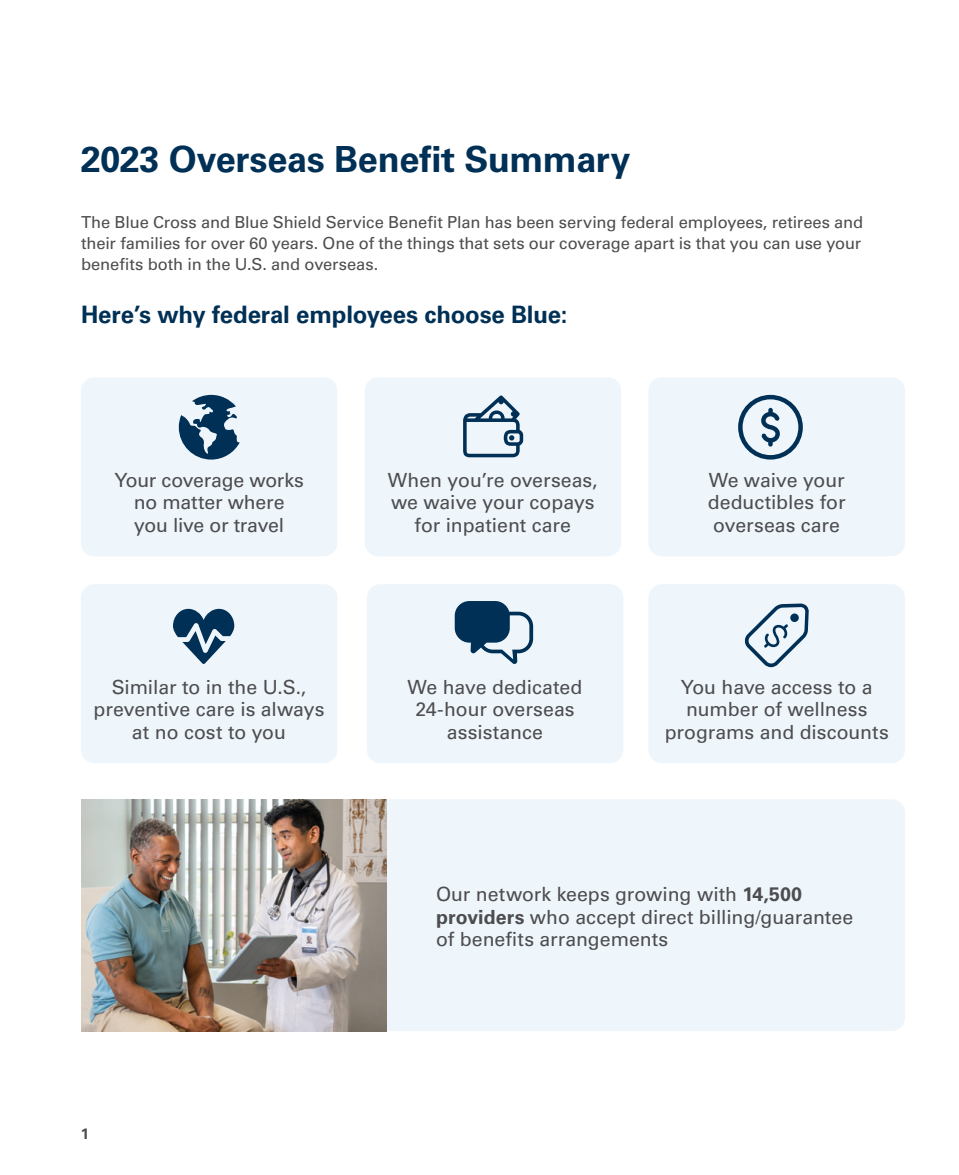
<style>
.page{position:relative;width:959px;height:1175px;background:#fff}
.page>*{position:absolute;margin:0;border:0;box-sizing:border-box;transform-origin:0 0}
.t1{font:700 36px "Univers LT Std";letter-spacing:-.01em;color:#003055}
.t2{font:700 24px "Univers LT Std";letter-spacing:-.005em;color:#003055}
.t3{font:19.5px/22.5px "Univers LT Std";letter-spacing:-.005em;color:#4d4d4f;text-align:center}
.t4{font:16.5px/21px "Univers LT Std";letter-spacing:-.01em;color:#4d4d4f;text-align:justify}
.t5{font:700 15px "Univers LT Std";color:#4d4d4f}
.s1{font-weight:700}
</style>
<div class="page">
<div style="left:81px;top:799px;width:824px;height:232px;background:#eef6fc;border-radius:14px"></div>
<div style="left:81px;top:377px;width:256px;height:179px;background:#eef6fc;border-radius:14px"></div>
<div style="left:648px;top:584px;width:257px;height:179px;background:#eef6fc;border-radius:14px"></div>
<div style="left:367px;top:584px;width:256px;height:179px;background:#eef6fc;border-radius:14px"></div>
<div style="left:648px;top:377px;width:257px;height:179px;background:#eef6fc;border-radius:14px"></div>
<div style="left:364px;top:377px;width:257px;height:179px;background:#eef6fc;border-radius:14px"></div>
<svg style="left:454px;top:601px;width:79px;height:63px"></svg>
<svg style="left:179px;top:395px;width:61px;height:64px"></svg>
<svg style="left:738px;top:395px;width:64px;height:64px"></svg>
<svg style="left:463px;top:395px;width:60px;height:62px"></svg>
<img style="left:81px;top:799px;width:305px;height:232px">
<div style="left:81px;top:584px;width:256px;height:179px;background:#eef6fc;border-radius:14px"></div>
<svg style="left:173px;top:609px;width:61px;height:55px"></svg>
<svg style="left:744px;top:603px;width:64px;height:64px"></svg>
<h2 class="t1" style="left:81px;top:138px;width:551px">2023 Overseas Benefit Summary</h2>
<p class="t4" style="left:81px;top:212px;width:783px">The Blue Cross and Blue Shield Service Benefit Plan has been serving federal employees, retirees and their families for over 60 years. One of the things that sets our coverage apart is that you can use your benefits both in the U.S. and overseas.</p>
<h3 class="t2" style="left:81px;top:301px;width:488px">Here’s why federal employees choose Blue:</h3>
<p class="t3" style="left:115px;top:469px;width:191px">Your coverage works no matter where you live or travel</p>
<p class="t3" style="left:93px;top:675px;width:232px">Similar to in the U.S., preventive care is always at no cost to you</p>
<p class="t3" style="left:388px;top:469px;width:211px">When you’re overseas, we waive your copays for inpatient care</p>
<p class="t3" style="left:407px;top:675px;width:176px">We have dedicated<br>24-hour overseas assistance</p>
<p class="t3" style="left:707px;top:469px;width:139px;text-align:justify">We waive your deductibles for overseas care</p>
<p class="t3" style="left:664px;top:675px;width:225px">You have access to a number of wellness programs and discounts</p>
<p class="t3" style="left:436px;top:883px;width:418px;text-align:left">Our network keeps growing with <span class="s1">14,500 providers</span> who accept direct billing/guarantee of benefits arrangements</p>
<p class="t5" style="left:81px;top:1125px;width:10px">1</p>
</div>
